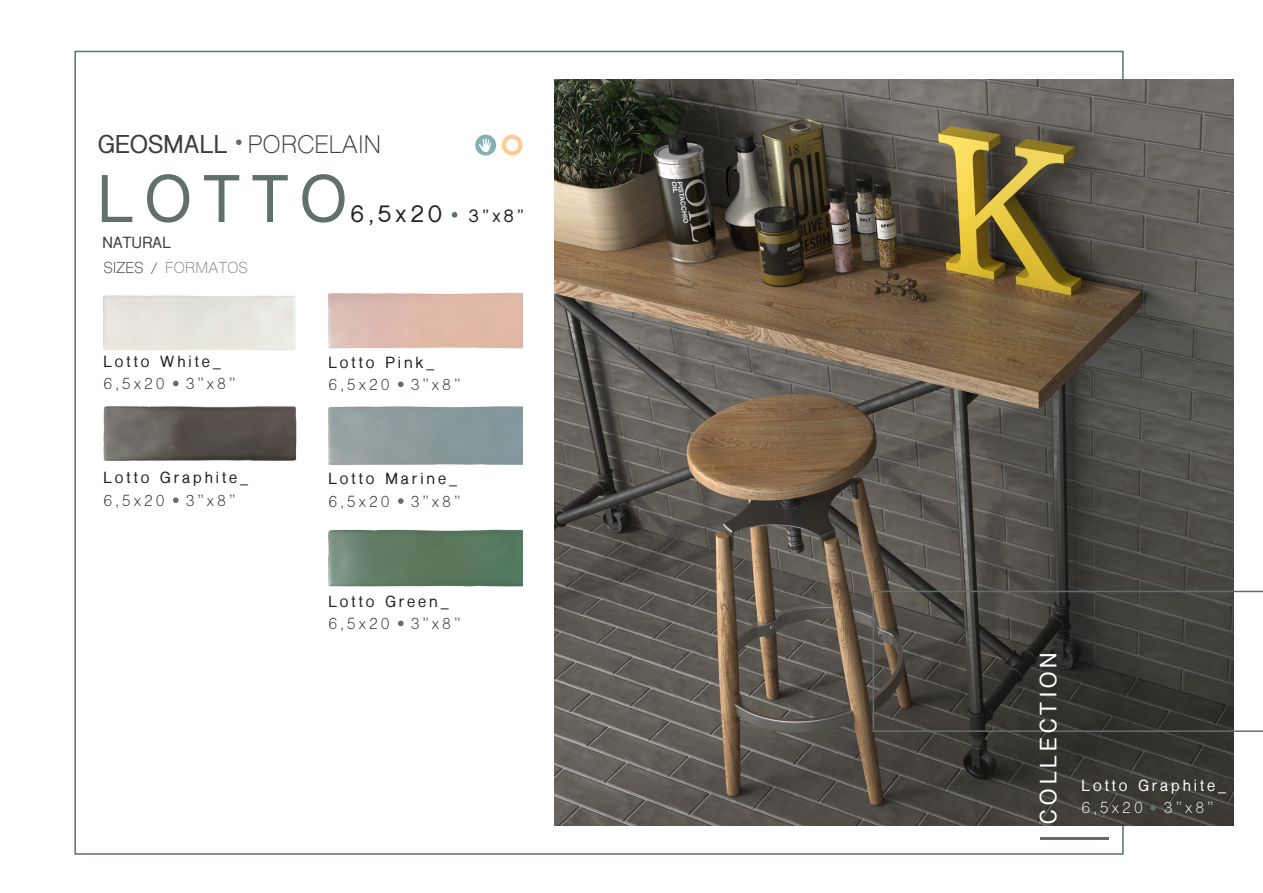
<style>
.page{position:relative;width:1263px;height:893px;background:#fff}
.page>*{position:absolute;margin:0;border:0;box-sizing:border-box;transform-origin:0 0}
.CÓDIGO_PRECIO{font:700 62.1px "Shree Dev 0714";letter-spacing:.2em;color:#60706d}
.Material_Coleccion{font:24px "Shree Dev 0714";letter-spacing:.02em;color:#3e3e3f}
.CÓDIGO_PRECIO-2{font:700 22.05px "Shree Dev 0714";color:#231f20}
.CÓDIGO_PRECIO-3{font:700 22.05px "Shree Dev 0714";letter-spacing:.2em;color:#fff}
.CÓDIGO_PRECIO-4{font:700 15px "Shree Dev 0714";letter-spacing:.2em;color:#231f20}
.CÓDIGO_PRECIO-5{font:15px "Shree Dev 0714";letter-spacing:.2em;color:#231f20}
.Material_Coleccion-2{font:15px "Shree Dev 0714";letter-spacing:.02em;color:#808285}
.CÓDIGO_PRECIO-6{font:700 15px "Shree Dev 0714";letter-spacing:.2em;color:#fff}
.CÓDIGO_PRECIO-7{font:15px "Shree Dev 0714";letter-spacing:.2em;color:#fff}
.Material_Coleccion-3{font:700 15px "Shree Dev 0714";letter-spacing:.02em;color:#3e3e3f}
.s1{font-weight:700}
.s2{font-size:16.5px}
.s3{color:#3e3e3f}
</style>
<div class="page">
<img style="left:328px;top:406px;width:195px;height:59px">
<img style="left:104px;top:406px;width:193px;height:55px">
<img style="left:328px;top:529px;width:195px;height:58px">
<svg style="left:452px;top:212px;width:5px;height:6px"></svg>
<svg style="left:173px;top:381px;width:6px;height:5px"></svg>
<svg style="left:398px;top:381px;width:6px;height:6px"></svg>
<svg style="left:173px;top:497px;width:6px;height:6px"></svg>
<svg style="left:398px;top:498px;width:6px;height:6px"></svg>
<svg style="left:398px;top:621px;width:6px;height:5px"></svg>
<div style="left:475px;top:135px;width:21px;height:21px;background:#85b1b6;border-radius:50%"></div>
<svg style="left:478px;top:138px;width:13px;height:15px"></svg>
<img style="left:555px;top:79px;width:679px;height:746px">
<svg style="left:873px;top:591px;width:390px;height:141px;background:#4b4a46"></svg>
<hr style="left:1040px;top:836px;width:69px;height:3px;background:#60706d">
<svg style="left:1150px;top:805px;width:6px;height:6px"></svg>
<svg style="left:502px;top:135px;width:21px;height:21px"></svg>
<div style="left:506px;top:139px;width:12px;height:12px;background:#fff;border-radius:50%"></div>
<svg style="left:236px;top:139px;width:6px;height:6px"></svg>
<p class="Material_Coleccion" style="left:98px;top:129px;width:284px"><span class="s1">GEOSMALL</span> PORCELAIN</p>
<p class="CÓDIGO_PRECIO" style="left:98px;top:164px;width:250px">LOTTO</p>
<p class="Material_Coleccion-3" style="left:102px;top:235px;width:70px">NATURAL</p>
<p class="CÓDIGO_PRECIO-2" style="left:351px;top:202px;width:175px">6,5x20 <span class="s2">3”x8”</span></p>
<p class="Material_Coleccion-2" style="left:104px;top:259px;width:145px"><span class="s3">SIZES /</span> FORMATOS</p>
<p class="CÓDIGO_PRECIO-4" style="left:103px;top:353px;width:119px">Lotto White_</p>
<p class="CÓDIGO_PRECIO-5" style="left:103px;top:375px;width:63px">6,5x20</p>
<p class="CÓDIGO_PRECIO-5" style="left:186px;top:375px;width:51px">3”x8”</p>
<p class="CÓDIGO_PRECIO-4" style="left:103px;top:469px;width:146px">Lotto Graphite_</p>
<p class="CÓDIGO_PRECIO-5" style="left:103px;top:491px;width:63px">6,5x20</p>
<p class="CÓDIGO_PRECIO-5" style="left:186px;top:491px;width:51px">3”x8”</p>
<p class="CÓDIGO_PRECIO-4" style="left:328px;top:354px;width:108px">Lotto Pink_</p>
<p class="CÓDIGO_PRECIO-5" style="left:328px;top:376px;width:63px">6,5x20</p>
<p class="CÓDIGO_PRECIO-5" style="left:411px;top:376px;width:51px">3”x8”</p>
<p class="CÓDIGO_PRECIO-4" style="left:328px;top:470px;width:130px">Lotto Marine_</p>
<p class="CÓDIGO_PRECIO-5" style="left:328px;top:492px;width:63px">6,5x20</p>
<p class="CÓDIGO_PRECIO-5" style="left:411px;top:492px;width:51px">3”x8”</p>
<p class="CÓDIGO_PRECIO-4" style="left:328px;top:593px;width:122px">Lotto Green_</p>
<p class="CÓDIGO_PRECIO-5" style="left:328px;top:615px;width:63px">6,5x20</p>
<p class="CÓDIGO_PRECIO-5" style="left:411px;top:615px;width:51px">3”x8”</p>
<p class="CÓDIGO_PRECIO-3" style="left:1036px;top:823px;width:173px;rotate:-90deg">COLLECTION</p>
<p class="CÓDIGO_PRECIO-6" style="left:1081px;top:777px;width:146px">Lotto Graphite_</p>
<p class="CÓDIGO_PRECIO-7" style="left:1081px;top:799px;width:63px">6,5x20</p>
<p class="CÓDIGO_PRECIO-7" style="left:1164px;top:799px;width:51px">3”x8”</p>
</div>
